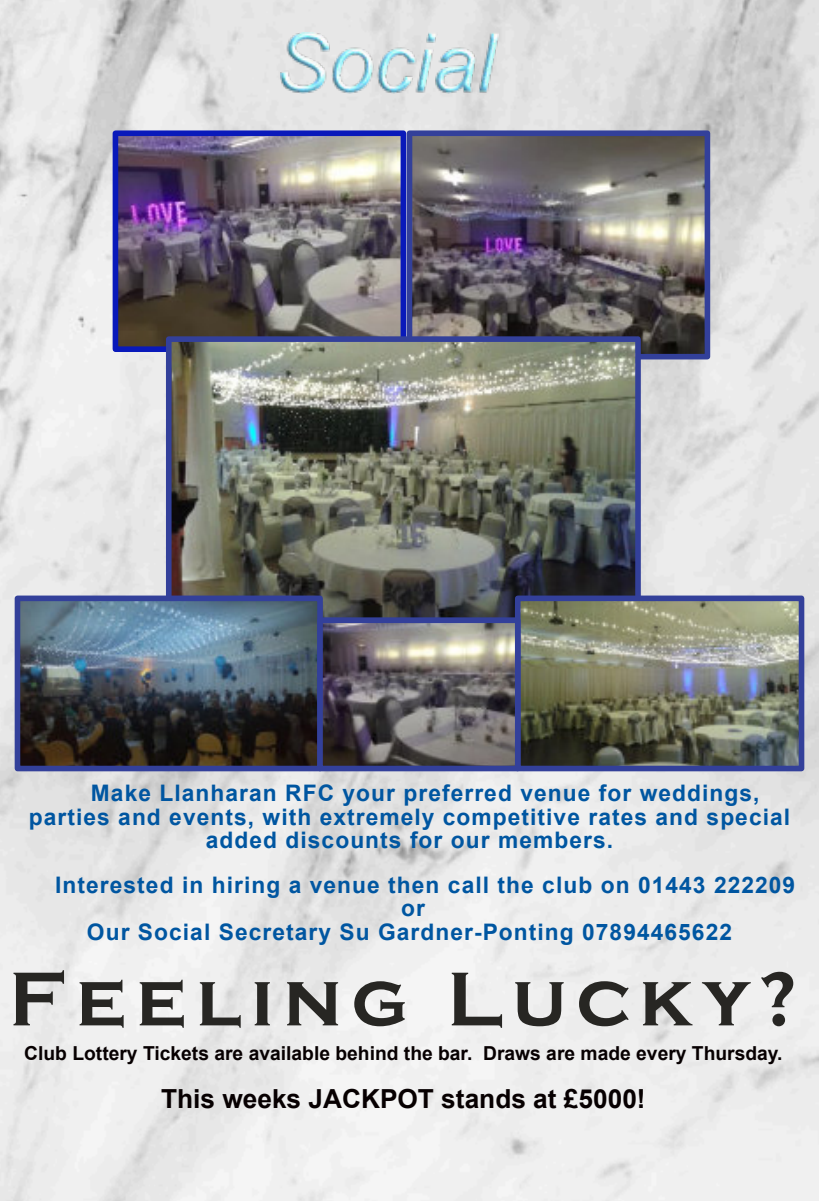
<style>
.page{position:relative;width:819px;height:1201px;background:#fff}
.page>*{position:absolute;margin:0;border:0;box-sizing:border-box;transform-origin:0 0}
.t1{font:700 78.92px "Copperplate Gothic";letter-spacing:.12em;color:#272623}
.t2{font:700 26.25px "Arial";color:#070001}
.t3{font:700 22.75px "Arial";letter-spacing:.045em;color:#0056a1}
.t4{font:700 19.25px "Arial";color:#070001}
</style>
<div class="page">
<img style="left:0;top:0;width:819px;height:1200px">
<img style="left:413px;top:137px;width:290px;height:215px">
<div style="left:406px;top:130px;width:304px;height:229px;border:6px solid #33409a"></div>
<img style="left:120px;top:137px;width:279px;height:208px">
<div style="left:113px;top:130px;width:293px;height:222px;border:6px solid #0919ba"></div>
<img style="left:173px;top:343px;width:460px;height:273px">
<div style="left:166px;top:336px;width:474px;height:287px;border:6px solid #33409a"></div>
<img style="left:22px;top:602px;width:294px;height:162px">
<div style="left:15px;top:595px;width:308px;height:176px;border:6px solid #33409a"></div>
<img style="left:522px;top:602px;width:275px;height:162px">
<div style="left:515px;top:595px;width:289px;height:176px;border:6px solid #33409a"></div>
<img style="left:324px;top:624px;width:189px;height:140px">
<div style="left:317px;top:617px;width:203px;height:154px;border:6px solid #33409a"></div>
<img style="left:281px;top:32px;width:217px;height:61px">
<p class="t3" style="left:91px;top:784px;width:670px">Make Llanharan RFC your preferred venue for weddings,</p>
<p class="t3" style="left:29px;top:808px;width:762px">parties and events, with extremely competitive rates and special</p>
<p class="t3" style="left:206px;top:831px;width:409px">added discounts for our members.</p>
<p class="t3" style="left:55px;top:876px;width:741px">Interested in hiring a venue then call the club on 01443 222209</p>
<p class="t3" style="left:401px;top:899px;width:25px">or</p>
<p class="t3" style="left:87px;top:923px;width:646px">Our Social Secretary Su Gardner-Ponting 07894465622</p>
<h1 class="t1" style="left:9px;top:952px;width:790px">Feeling Lucky?</h1>
<p class="t4" style="left:24px;top:1046px;width:759px">Club Lottery Tickets are available behind the bar. Draws are made every Thursday.</p>
<p class="t2" style="left:161px;top:1089px;width:486px">This weeks JACKPOT stands at £5000!</p>
</div>
